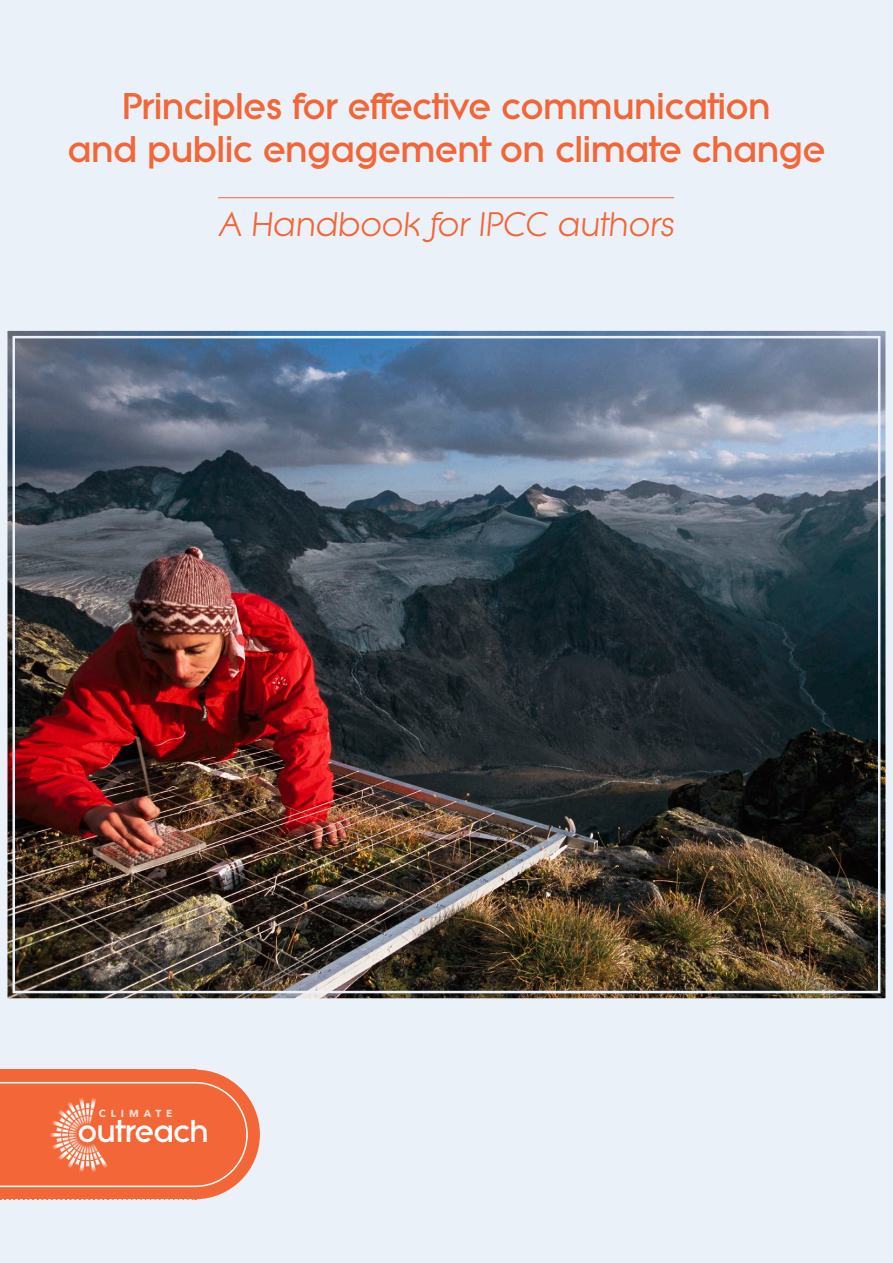
<style>
.page{position:relative;width:893px;height:1263px;background:#ebf1f9}
.page>*{position:absolute;margin:0;border:0;box-sizing:border-box;transform-origin:0 0}
.t1{font:800 36px/43.2px "Litera Serial";color:#f26637;text-align:center}
.t2{font:italic 33px "Litera Serial";color:#f26637}
.t3{font:800 30.6px "Litera Serial";letter-spacing:-.005em;color:#fff}
.t4{font:700 10.2px "Avenir Next";letter-spacing:.48em;color:rgb(255 255 255/.8)}
</style>
<div class="page">
<img style="left:7px;top:330px;width:879px;height:669px">
<div style="left:12px;top:336px;width:868px;height:657px;border:3px solid #ebf1f9"></div>
<div style="left:130px;top:1070px;width:130px;height:129px;background:#f26637;border-radius:50%"></div>
<svg style="left:0;top:1069px;width:248px;height:130px"></svg>
<img style="left:50px;top:1098px;width:58px;height:73px">
<hr style="left:0;top:1082px;width:195px;height:1px;background:#fff">
<hr style="left:0;top:1185px;width:195px;height:2px;background:#fff">
<hr style="left:218px;top:197px;width:456px;height:1px;background:#f26637">
<p class="t1" style="left:68px;top:85px;width:759px">Principles for effective communication<br>and public engagement on climate change</p>
<p class="t2" style="left:219px;top:205px;width:457px">A Handbook for IPCC authors</p>
<p class="t4" style="left:99px;top:1104px;width:75px">CLIMATE</p>
<p class="t4" style="left:112px;top:1104px;width:75px">CLIMATE</p>
<p class="t3" style="left:78px;top:1113px;width:132px">outreach</p>
<p class="t3" style="left:91px;top:1113px;width:132px">outreach</p>
</div>
